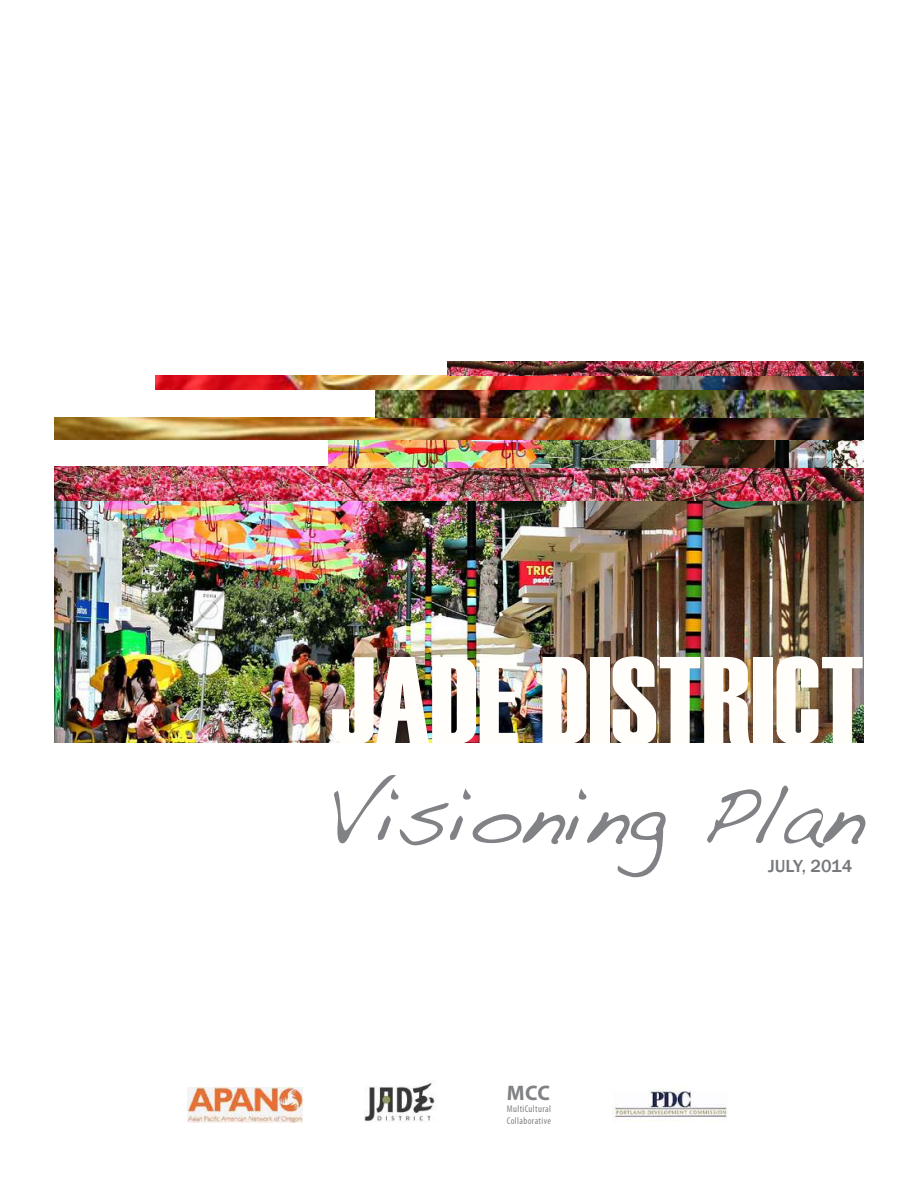
<style>
.page{position:relative;width:918px;height:1188px;background:#fff}
.page>*{position:absolute;margin:0;border:0;box-sizing:border-box;transform-origin:0 0}
.t1{font:124.5px "Haettenschweiler";color:#fffefa}
.t2{font:82.5px "Handwriting Dakota";color:#808285}
.t3{font:700 21.15px "Myriad Pro";color:#808285}
.t4{font:500 18px "Franklin Gothic";color:#76787b}
.t5{font:condensed 9.9px/11.9px "Myriad Pro";letter-spacing:.04em;color:#808285}
</style>
<div class="page">
<img style="left:54px;top:467px;width:810px;height:275px">
<img style="left:328px;top:440px;width:536px;height:28px">
<img style="left:54px;top:418px;width:810px;height:22px">
<img style="left:376px;top:390px;width:488px;height:28px">
<img style="left:188px;top:1088px;width:114px;height:34px">
<img style="left:613px;top:1090px;width:114px;height:31px">
<img style="left:364px;top:1082px;width:72px;height:40px">
<img style="left:156px;top:376px;width:708px;height:14px">
<img style="left:447px;top:362px;width:417px;height:14px">
<h1 class="t1" style="left:330px;top:630px;width:535px">JADE DISTRICT</h1>
<h2 class="t2" style="left:327px;top:766px;width:538px">Visioning Plan</h2>
<h3 class="t4" style="left:768px;top:854px;width:86px">JULY, 2014</h3>
<h3 class="t3" style="left:507px;top:1079px;width:45px">MCC</h3>
<p class="t5" style="left:507px;top:1103px;width:46px">MultiCultural<br>Collaborative</p>
</div>
